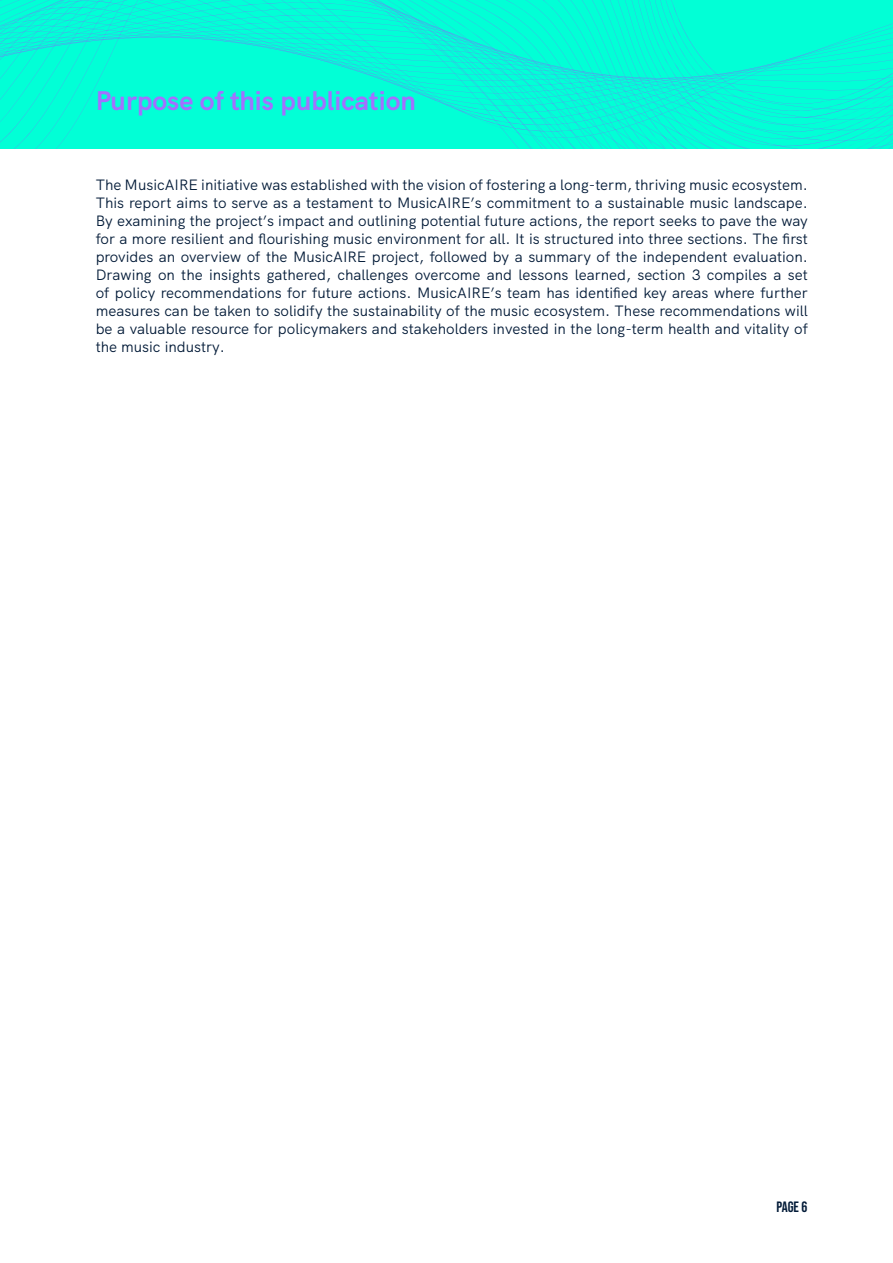
<style>
.page{position:relative;width:893px;height:1263px;background:#fff}
.page>*{position:absolute;margin:0;border:0;box-sizing:border-box;transform-origin:0 0}
.t1{font:700 27px "HK Grotesk";color:#a370ff}
.t2{font:15px/18px "HK Grotesk";color:#031b38;text-align:justify}
.t3{font:700 15px "Bebas Neue Pro";color:#031b38}
</style>
<div class="page">
<svg style="left:0;top:0;width:893px;height:149px;background:#06f9d7"></svg>
<p class="t1" style="left:96px;top:80px;width:322px">Purpose of this publication</p>
<p class="t2" style="left:96px;top:175px;width:714px">The MusicAIRE initiative was established with the vision of fostering a long-term, thriving music ecosystem.<br>This report aims to serve as a testament to MusicAIRE’s commitment to a sustainable music landscape.<br>By examining the project’s impact and outlining potential future actions, the report seeks to pave the way for a more resilient and flourishing music environment for all. It is structured into three sections. The first provides an overview of the MusicAIRE project, followed by a summary of the independent evaluation.<br>Drawing on the insights gathered, challenges overcome and lessons learned, section 3 compiles a set of policy recommendations for future actions. MusicAIRE’s team has identified key areas where further measures can be taken to solidify the sustainability of the music ecosystem. These recommendations will be a valuable resource for policymakers and stakeholders invested in the long-term health and vitality of the music industry.</p>
<p class="t3" style="left:776px;top:1198px;width:32px">PAGE 6</p>
</div>
